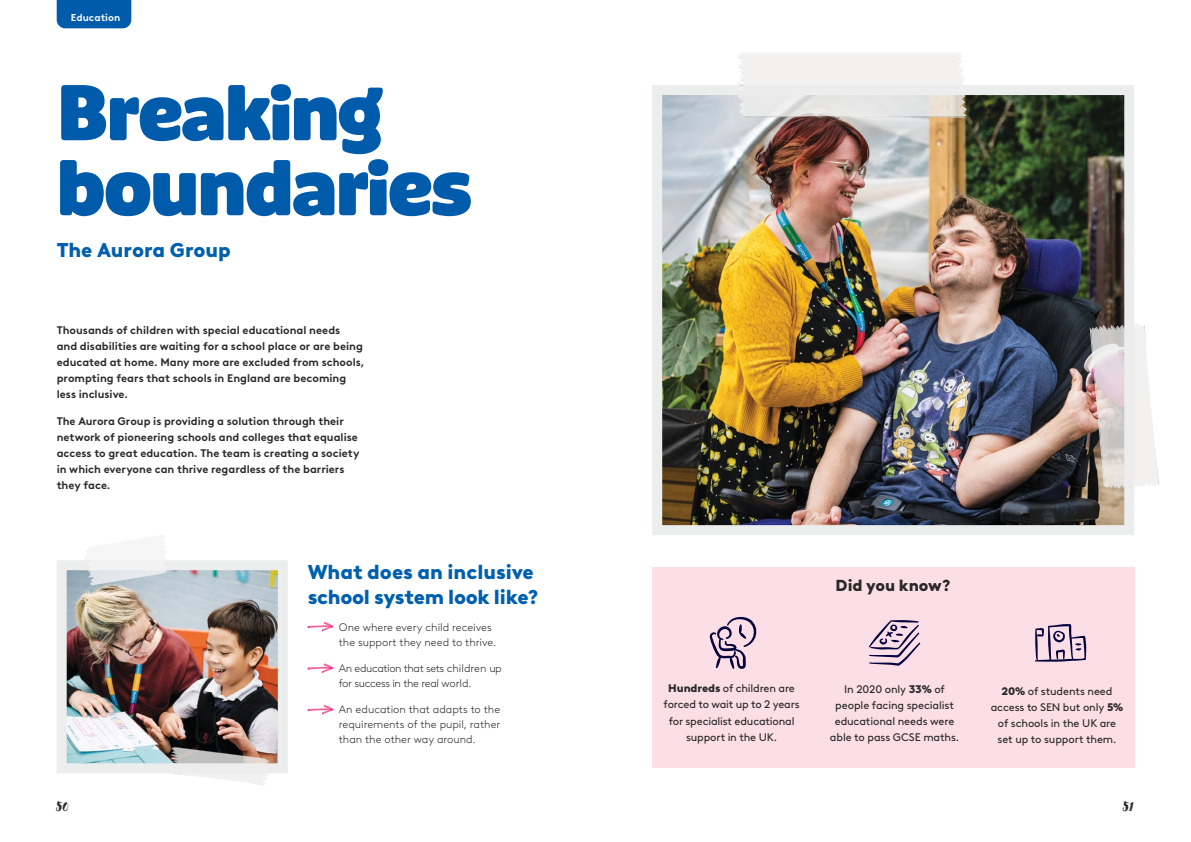
<style>
.page{position:relative;width:1191px;height:842px;background:#fff}
.page>*{position:absolute;margin:0;border:0;box-sizing:border-box;transform-origin:0 0}
.t1{font:900 75px/75px "Puffin Display Soft";letter-spacing:-.025em;color:#005baa}
.t2{font:900 20px/25px "Brown LL";letter-spacing:-.005em;color:#0060ad}
.t3{font:900 16px "Brown LL";color:#292829}
.t4{font:800 14px "Canvas Script";color:#292829}
.t5{font:700 11px/16px "Brown LL";color:#292829}
.t6{font:11px/16px "Brown LL";letter-spacing:-.01em;color:#292829;text-align:center}
.t7{font:300 11px/15px "Brown LL";letter-spacing:-.005em;color:#292829}
.t8{font:300 11px/15px "Brown LL";letter-spacing:-.03em;color:#292829}
.t9{font:700 10px "Brown LL";letter-spacing:.005em;color:#fff}
.s1{font-weight:900}
</style>
<div class="page">
<div style="left:57px;top:0;width:74px;height:28px;background:#005baa"></div>
<img style="left:663px;top:96px;width:460px;height:428px">
<div style="left:652px;top:85px;width:482px;height:450px;border:10px solid #eceded"></div>
<div style="left:652px;top:568px;width:482px;height:200px;background:#fcdfe6"></div>
<svg style="left:710px;top:617px;width:46px;height:52px"></svg>
<svg style="left:869px;top:620px;width:51px;height:46px"></svg>
<svg style="left:1035px;top:624px;width:51px;height:38px"></svg>
<svg style="left:308px;top:622px;width:25px;height:10px"></svg>
<svg style="left:308px;top:663px;width:25px;height:10px"></svg>
<svg style="left:308px;top:705px;width:25px;height:10px"></svg>
<img style="left:68px;top:571px;width:209px;height:191px">
<div style="left:57px;top:560px;width:231px;height:213px;border:10px solid #eceded"></div>
<svg style="left:736px;top:54px;width:231px;height:64px"></svg>
<svg style="left:1089px;top:323px;width:70px;height:166px"></svg>
<svg style="left:84px;top:547px;width:85px;height:39px"></svg>
<svg style="left:169px;top:747px;width:103px;height:38px"></svg>
<p class="t9" style="left:71px;top:10px;width:51px">Education</p>
<h1 class="t1" style="left:57px;top:78px;width:417px">Breaking boundaries</h1>
<h2 class="t2" style="left:57px;top:236px;width:176px">The Aurora Group</h2>
<p class="t5" style="left:57px;top:321px;width:309px">Thousands of children with special educational needs<br>and disabilities are waiting for a school place or are being educated at home. Many more are excluded from schools, prompting fears that schools in England are becoming less inclusive.</p>
<p class="t5" style="left:57px;top:412px;width:304px">The Aurora Group is providing a solution through their network of pioneering schools and colleges that equalise access to great education. The team is creating a society in which everyone can thrive regardless of the barriers they face.</p>
<h2 class="t2" style="left:308px;top:558px;width:233px">What does an inclusive school system look like?</h2>
<p class="t7" style="left:339px;top:619px;width:159px">One where every child receives the support they need to thrive.</p>
<p class="t8" style="left:339px;top:660px;width:164px">An education that sets children up for success in the real world.</p>
<p class="t7" style="left:339px;top:701px;width:163px;text-align:justify">An education that adapts to the requirements of the pupil, rather than the other way around.</p>
<h3 class="t3" style="left:835px;top:573px;width:117px">Did you know?</h3>
<p class="t6" style="left:663px;top:680px;width:138px"><span class="s1">Hundreds</span> of children are forced to wait up to 2 years for specialist educational support in the UK.</p>
<p class="t6" style="left:990px;top:682px;width:134px"><span class="s1">20%</span> of students need access to SEN but only <span class="s1">5% </span>of schools in the UK are set up to support them.</p>
<p class="t6" style="left:830px;top:680px;width:131px">In 2020 only <span class="s1">33%</span> of people facing specialist educational needs were able to pass GCSE maths.</p>
<p class="t4" style="left:57px;top:797px;width:14px">50</p>
<p class="t4" style="left:1123px;top:797px;width:12px">51</p>
</div>
